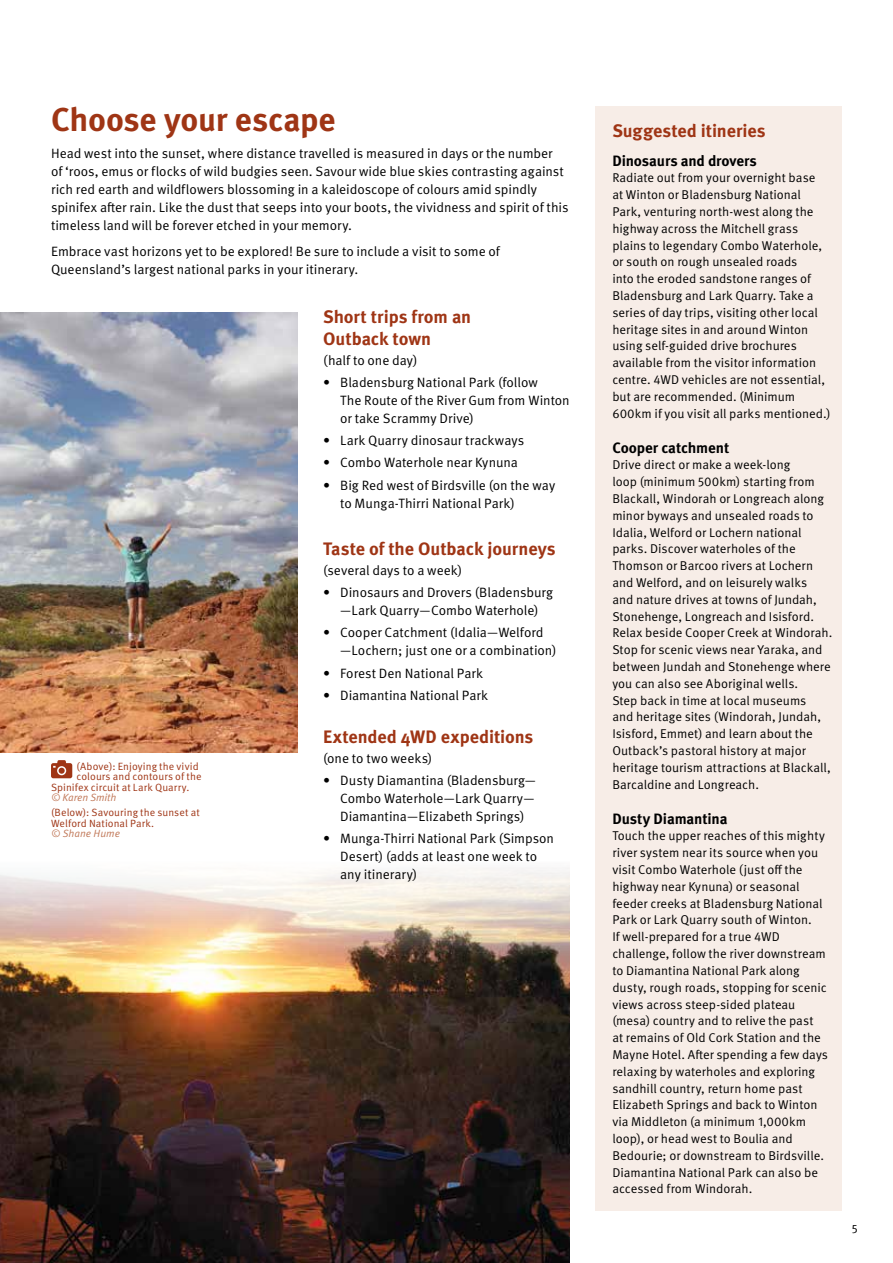
<style>
.page{position:relative;width:893px;height:1263px;background:#fff}
.page>*{position:absolute;margin:0;border:0;box-sizing:border-box;transform-origin:0 0}
.t1{font:700 33px "Meta Pro";letter-spacing:-.005em;color:#9f3515}
.t2{font:700 18px/21.6px "Meta Pro";letter-spacing:-.005em;color:#9f3515}
.t3{font:700 15px "Meta Pro";letter-spacing:-.01em;color:#000}
.t4{font:13.5px/18px "Meta Pro Norm";letter-spacing:-.005em;color:#000}
.t5{font:12.75px/16.8px "Meta Pro Norm";color:#000}
.t6{font:12px "Meta Pro Norm";color:#000}
.t7{font:10.5px/10.5px "Meta Pro Norm";letter-spacing:.01em;color:#9f3515}
.t8{font:10.5px "Meta Pro Norm Ita";letter-spacing:-.01em;color:#c17858}
</style>
<div class="page">
<img style="left:0;top:312px;width:298px;height:441px">
<div style="left:595px;top:106px;width:247px;height:1105px;background:#f7ede7"></div>
<svg style="left:51px;top:760px;width:21px;height:18px"></svg>
<img style="left:0;top:874px;width:570px;height:389px">
<div style="left:316px;top:302px;width:262px;height:588px;background:#fff"></div>
<h1 class="t1" style="left:51px;top:94px;width:286px">Choose your escape</h1>
<p class="t4" style="left:51px;top:143px;width:519px">Head west into the sunset, where distance travelled is measured in days or the number<br>of ‘roos, emus or flocks of wild budgies seen. Savour wide blue skies contrasting against rich red earth and wildflowers blossoming in a kaleidoscope of colours amid spindly spinifex after rain. Like the dust that seeps into your boots, the vividness and spirit of this timeless land will be forever etched in your memory.</p>
<p class="t4" style="left:51px;top:242px;width:451px">Embrace vast horizons yet to be explored! Be sure to include a visit to some of<br>Queensland’s largest national parks in your itinerary.</p>
<p class="t7" style="left:76px;top:760px;width:124px">(Above): Enjoying the vivid</p>
<p class="t7" style="left:77px;top:771px;width:126px">colours and contours of the</p>
<p class="t7" style="left:51px;top:781px;width:140px">Spinifex circuit at Lark Quarry.</p>
<p class="t8" style="left:51px;top:790px;width:67px">© Karen Smith</p>
<p class="t7" style="left:51px;top:806px;width:150px">(Below): Savouring the sunset at<br>Welford National Park.</p>
<p class="t8" style="left:51px;top:825px;width:71px">© Shane Hume</p>
<h2 class="t2" style="left:323px;top:305px;width:150px">Short trips from an<br>Outback town</h2>
<p class="t4" style="left:323px;top:350px;width:96px">(half to one day)</p>
<p class="t4" style="left:340px;top:372px;width:231px;text-indent:-17px">• Bladensburg National Park (follow<br>The Route of the River Gum from Winton or take Scrammy Drive)</p>
<p class="t4" style="left:323px;top:431px;width:203px">• Lark Quarry dinosaur trackways</p>
<p class="t4" style="left:323px;top:453px;width:196px">• Combo Waterhole near Kynuna</p>
<p class="t4" style="left:340px;top:475px;width:217px;text-indent:-17px">• Big Red west of Birdsville (on the way to Munga-Thirri National Park)</p>
<h2 class="t2" style="left:323px;top:537px;width:234px">Taste of the Outback journeys</h2>
<p class="t4" style="left:323px;top:560px;width:141px">(several days to a week)</p>
<p class="t4" style="left:323px;top:583px;width:231px;text-align:center">• Dinosaurs and Drovers (Bladensburg —Lark Quarry—Combo Waterhole)</p>
<p class="t4" style="left:340px;top:623px;width:218px;text-indent:-17px">• Cooper Catchment (Idalia—Welford —Lochern; just one or a combination)</p>
<p class="t4" style="left:323px;top:663px;width:162px">• Forest Den National Park</p>
<p class="t4" style="left:323px;top:685px;width:167px">• Diamantina National Park</p>
<h2 class="t2" style="left:323px;top:725px;width:212px">Extended 4WD expeditions</h2>
<p class="t4" style="left:323px;top:748px;width:111px">(one to two weeks)</p>
<p class="t4" style="left:340px;top:771px;width:197px;text-indent:-17px">• Dusty Diamantina (Bladensburg—<br>Combo Waterhole—Lark Quarry—<br>Diamantina—Elizabeth Springs)</p>
<p class="t4" style="left:340px;top:829px;width:215px;text-indent:-17px">• Munga-Thirri National Park (Simpson<br>Desert) (adds at least one week to any itinerary)</p>
<h2 class="t2" style="left:612px;top:119px;width:155px">Suggested itineries</h2>
<p class="t3" style="left:612px;top:149px;width:146px">Dinosaurs and drovers</p>
<p class="t5" style="left:612px;top:169px;width:220px">Radiate out from your overnight base<br>at Winton or Bladensburg National Park, venturing north-west along the highway across the Mitchell grass plains to legendary Combo Waterhole, or south on rough unsealed roads<br>into the eroded sandstone ranges of Bladensburg and Lark Quarry. Take a series of day trips, visiting other local heritage sites in and around Winton using self-guided drive brochures available from the visitor information centre. 4WD vehicles are not essential, but are recommended. (Minimum 600km if you visit all parks mentioned.)</p>
<p class="t3" style="left:612px;top:436px;width:118px">Cooper catchment</p>
<p class="t5" style="left:612px;top:456px;width:222px">Drive direct or make a week-long<br>loop (minimum 500km) starting from Blackall, Windorah or Longreach along minor byways and unsealed roads to Idalia, Welford or Lochern national parks. Discover waterholes of the Thomson or Barcoo rivers at Lochern and Welford, and on leisurely walks<br>and nature drives at towns of Jundah, Stonehenge, Longreach and Isisford.<br>Relax beside Cooper Creek at Windorah.<br>Stop for scenic views near Yaraka, and between Jundah and Stonehenge where you can also see Aboriginal wells.<br>Step back in time at local museums<br>and heritage sites (Windorah, Jundah, Isisford, Emmet) and learn about the Outback’s pastoral history at major heritage tourism attractions at Blackall, Barcaldine and Longreach.</p>
<p class="t3" style="left:612px;top:807px;width:117px">Dusty Diamantina</p>
<p class="t5" style="left:612px;top:827px;width:217px">Touch the upper reaches of this mighty river system near its source when you visit Combo Waterhole (just off the highway near Kynuna) or seasonal feeder creeks at Bladensburg National Park or Lark Quarry south of Winton.<br>If well-prepared for a true 4WD challenge, follow the river downstream to Diamantina National Park along dusty, rough roads, stopping for scenic views across steep-sided plateau (mesa) country and to relive the past<br>at remains of Old Cork Station and the Mayne Hotel. After spending a few days relaxing by waterholes and exploring sandhill country, return home past Elizabeth Springs and back to Winton via Middleton (a minimum 1,000km loop), or head west to Boulia and Bedourie; or downstream to Birdsville.<br>Diamantina National Park can also be accessed from Windorah.</p>
<p class="t6" style="left:852px;top:1218px;width:8px">5</p>
</div>
